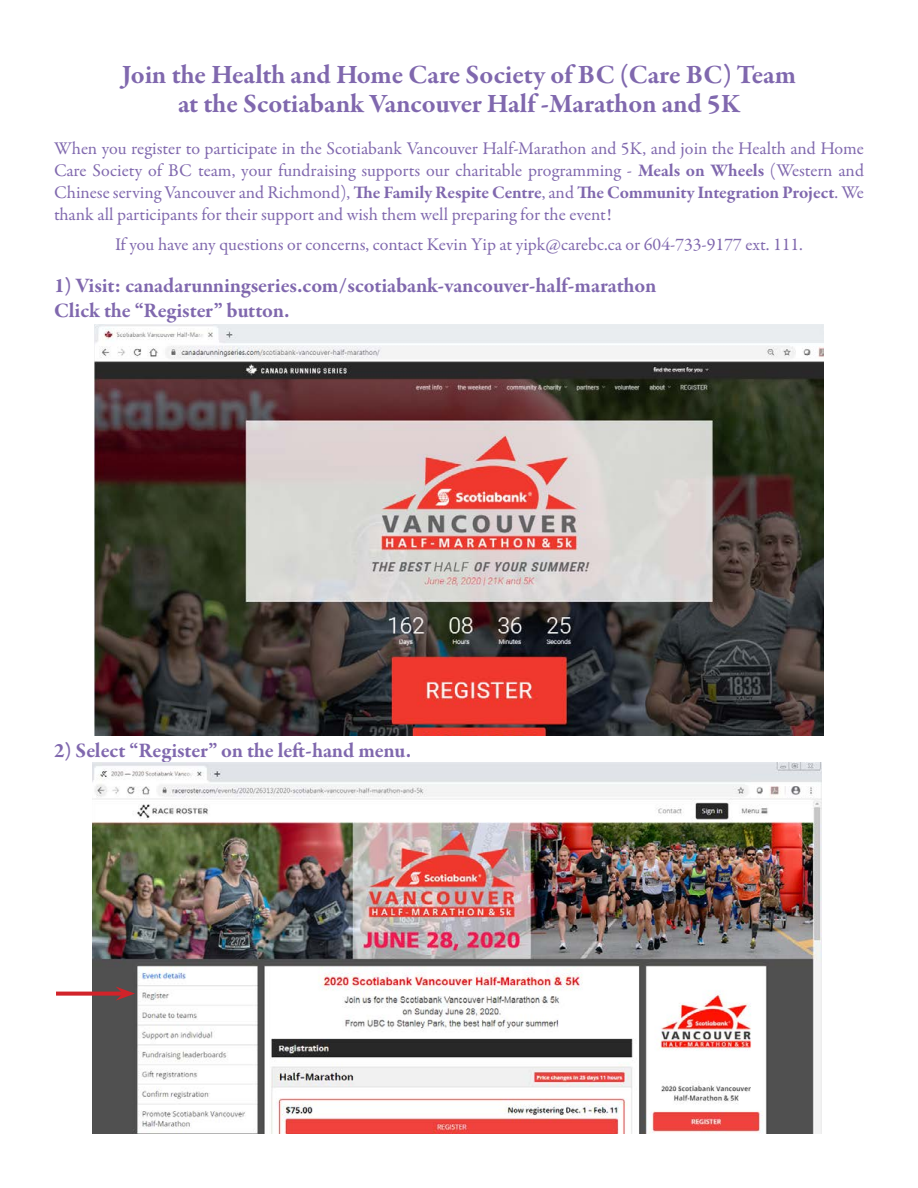
<style>
.page{position:relative;width:918px;height:1188px;background:#fff}
.page>*{position:absolute;margin:0;border:0;box-sizing:border-box;transform-origin:0 0}
.t1{font:700 27px/28.5px "Garamond Premr Pro";color:#8068ae;text-align:center}
.t2{font:700 21px/25.2px "Garamond Premr Pro";color:#8068ae}
.t3{font:18px/21.8px "Garamond Premr Pro";letter-spacing:-.005em;color:#8068ae;text-align:justify}
.s1{font-weight:700}
</style>
<div class="page">
<img style="left:94px;top:324px;width:730px;height:412px">
<img style="left:92px;top:763px;width:729px;height:371px">
<svg style="left:56px;top:992px;width:60px;height:4px"></svg>
<svg style="left:116px;top:987px;width:19px;height:14px"></svg>
<h1 class="t1" style="left:122px;top:61px;width:676px">Join the Health and Home Care Society of BC (Care BC) Team at the Scotiabank Vancouver Half -Marathon and 5K</h1>
<p class="t3" style="left:54px;top:138px;width:811px">When you register to participate in the Scotiabank Vancouver Half-Marathon and 5K, and join the Health and Home Care Society of BC team, your fundraising supports our charitable programming - <span class="s1">Meals on Wheels</span> (Western and Chinese serving Vancouver and Richmond), <span class="s1">The Family Respite Centre</span>, and <span class="s1">The Community Integration Project</span>. We thank all participants for their support and wish them well preparing for the event!</p>
<p class="t3" style="left:115px;top:234px;width:690px">If you have any questions or concerns, contact Kevin Yip at yipk@carebc.ca or 604-733-9177 ext. 111.</p>
<p class="t2" style="left:54px;top:273px;width:604px">1) Visit: canadarunningseries.com/scotiabank-vancouver-half-marathon<br>Click the “Register” button.</p>
<p class="t2" style="left:54px;top:738px;width:359px">2) Select “Register” on the left-hand menu.</p>
</div>
